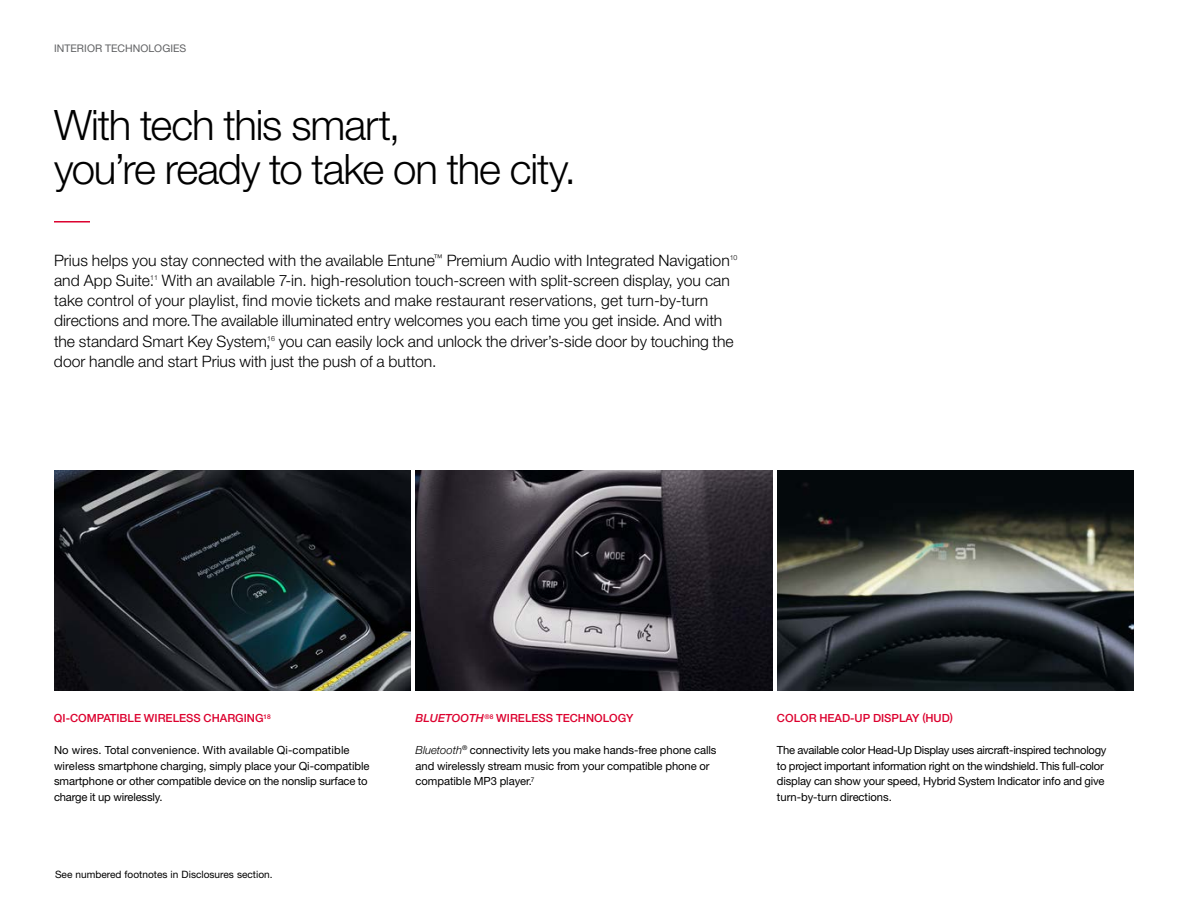
<style>
.page{position:relative;width:1188px;height:918px;background:#fff}
.page>*{position:absolute;margin:0;border:0;box-sizing:border-box;transform-origin:0 0}
.t1{font:300 42px/45px "Helvetica Neue LT Std";letter-spacing:-.025em;color:#000}
.t2{font:300 15.75px/20.2px "Helvetica Neue LT Std";color:#000}
.t3{font:11.25px/15.8px "Helvetica Neue LT Std";letter-spacing:-.015em;color:#000}
.t4{font:500 11.25px "Helvetica Neue LT Std";color:#dc002e}
.t5{font:10.5px "Helvetica Neue LT Std";letter-spacing:.01em;color:#5f6062}
.t6{font:10.2px "Helvetica Neue LT Std";color:#000}
.t7{font:300 7.05px "Helvetica Neue LT Std";color:#000}
.s1{font-style:italic}
.s2{font-weight:300;font-style:italic}
</style>
<div class="page">
<img style="left:416px;top:470px;width:356px;height:221px">
<img style="left:777px;top:470px;width:357px;height:221px">
<img style="left:54px;top:470px;width:357px;height:221px">
<hr style="left:54px;top:221px;width:36px;height:2px;background:#dc002e">
<p class="t5" style="left:54px;top:43px;width:134px">INTERIOR TECHNOLOGIES</p>
<h1 class="t1" style="left:54px;top:101px;width:524px">With tech this smart,<br>you’re ready to take on the city.</h1>
<h2 class="t2" style="left:54px;top:249px;width:677px">Prius helps you stay connected with the available Entune<sup>™</sup> Premium Audio with Integrated Navigation</h2>
<p class="t7" style="left:730px;top:253px;width:9px">10</p>
<h2 class="t2" style="left:54px;top:270px;width:102px">and App Suite.</h2>
<p class="t7" style="left:150px;top:273px;width:9px">11</p>
<p class="t2" style="left:54px;top:270px;width:678px;text-indent:108px">With an available 7-in. high-resolution touch-screen with split-screen display, you can take control of your playlist, find movie tickets and make restaurant reservations, get turn-by-turn directions and more. The available illuminated entry welcomes you each time you get inside. And with the standard Smart Key System,</p>
<h2 class="t2" style="left:54px;top:330px;width:681px;text-indent:225px">you can easily lock and unlock the driver’s-side door by touching the door handle and start Prius with just the push of a button.</h2>
<p class="t7" style="left:267px;top:334px;width:9px">16</p>
<p class="t4" style="left:54px;top:712px;width:218px">QI-COMPATIBLE WIRELESS CHARGING<sup>18</sup></p>
<p class="t3" style="left:54px;top:742px;width:317px">No wires. Total convenience. With available Qi-compatible wireless smartphone charging, simply place your Qi-compatible smartphone or other compatible device on the nonslip surface to charge it up wirelessly.</p>
<p class="t6" style="left:55px;top:868px;width:219px">See numbered footnotes in Disclosures section.</p>
<p class="t4" style="left:416px;top:712px;width:220px"><span class="s1">BLUETOOTH</span><sup>®8</sup> WIRELESS TECHNOLOGY</p>
<p class="t3" style="left:415px;top:742px;width:303px"><span class="s2">Bluetooth</span><sup>®</sup> connectivity lets you make hands-free phone calls and wirelessly stream music from your compatible phone or compatible MP3 player.<sup>7</sup></p>
<p class="t4" style="left:777px;top:712px;width:177px">COLOR HEAD-UP DISPLAY (HUD)</p>
<p class="t3" style="left:777px;top:742px;width:331px">The available color Head-Up Display uses aircraft-inspired technology to project important information right on the windshield. This full-color display can show your speed, Hybrid System Indicator info and give turn-by-turn directions.</p>
</div>
